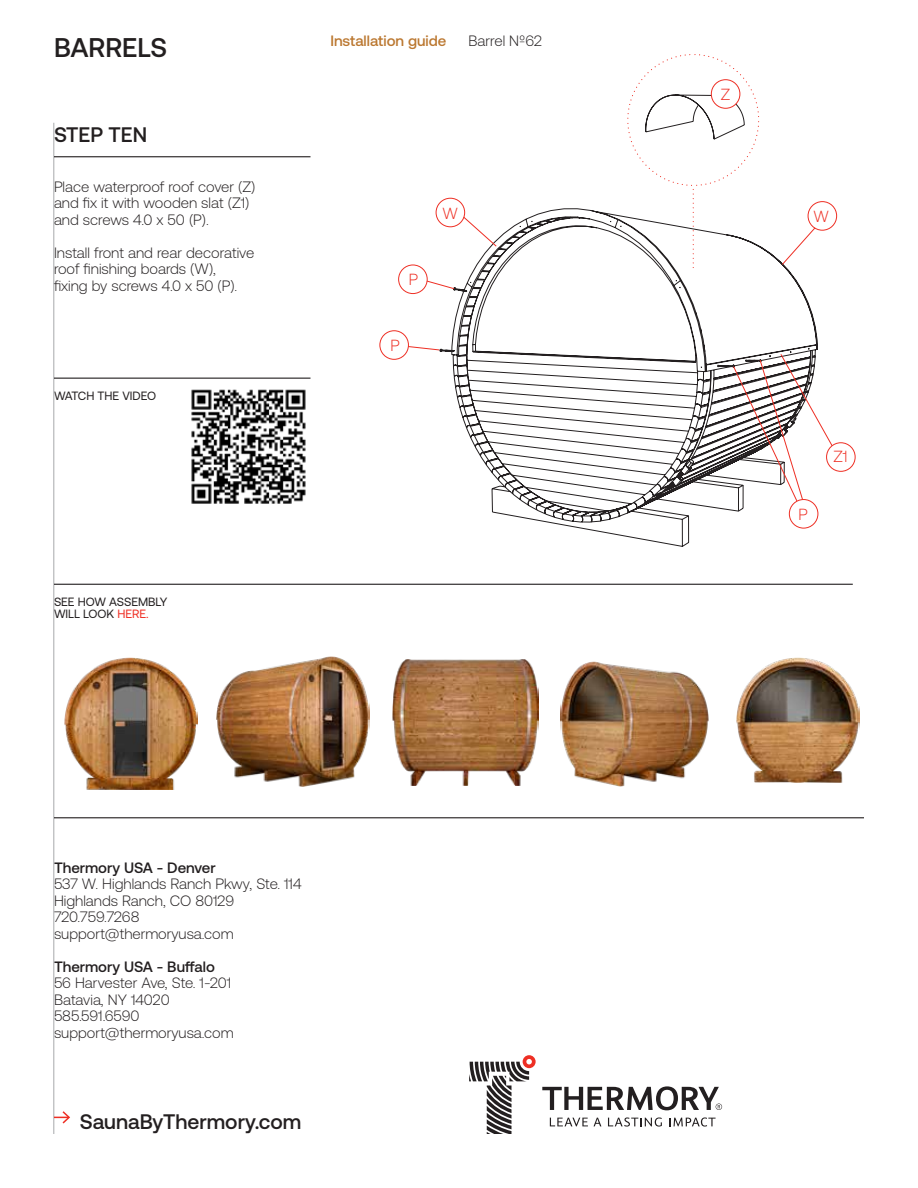
<style>
.page{position:relative;width:918px;height:1188px;background:#fff}
.page>*{position:absolute;margin:0;border:0;box-sizing:border-box;transform-origin:0 0}
.t1{font:500 27px "Aeonik";color:#231f20}
.t2{font:500 21px "Aeonik";color:#231f20}
.t3{font:300 16.05px "Aeonik";color:#ee2f24}
.t4{font:300 15px/16.5px "Aeonik";color:#231f20}
.t5{font:500 15px "Aeonik";color:#231f20}
.t6{font:500 15px "Aeonik";color:#bb7831}
.t7{font:12px/12px "Aeonik";color:#231f20}
.s1{color:#ee2f24}
</style>
<div class="page">
<img style="left:191px;top:389px;width:115px;height:115px">
<hr style="left:54px;top:123px;width:1px;height:1011px;background:#a7a9ac">
<svg style="left:469px;top:1055px;width:67px;height:79px"></svg>
<svg style="left:542px;top:1086px;width:180px;height:24px"></svg>
<svg style="left:550px;top:1118px;width:38px;height:8px"></svg>
<svg style="left:594px;top:1118px;width:7px;height:8px"></svg>
<svg style="left:608px;top:1117px;width:54px;height:10px"></svg>
<svg style="left:669px;top:1117px;width:47px;height:10px"></svg>
<hr style="left:54px;top:156px;width:256px;height:1px;background:#231f20">
<hr style="left:54px;top:817px;width:810px;height:1px;background:#231f20">
<hr style="left:54px;top:378px;width:256px;height:1px;background:#231f20">
<hr style="left:54px;top:584px;width:799px;height:1px;background:#231f20">
<div style="left:808px;top:201px;width:29px;height:29px;border:1px solid #ee2f24;border-radius:50%"></div>
<svg style="left:627px;top:54px;width:133px;height:154px"></svg>
<svg style="left:439px;top:208px;width:379px;height:339px"></svg>
<svg style="left:463px;top:216px;width:34px;height:31px"></svg>
<svg style="left:426px;top:280px;width:29px;height:10px"></svg>
<svg style="left:408px;top:346px;width:32px;height:5px"></svg>
<svg style="left:781px;top:227px;width:35px;height:39px"></svg>
<svg style="left:733px;top:353px;width:100px;height:150px"></svg>
<img style="left:216px;top:656px;width:154px;height:130px">
<img style="left:561px;top:662px;width:148px;height:124px">
<img style="left:736px;top:657px;width:124px;height:125px">
<img style="left:393px;top:659px;width:146px;height:126px">
<img style="left:64px;top:658px;width:134px;height:132px">
<div style="left:436px;top:198px;width:29px;height:29px;border:1px solid #ee2f24;border-radius:50%"></div>
<div style="left:398px;top:265px;width:29px;height:29px;border:1px solid #ee2f24;border-radius:50%"></div>
<div style="left:380px;top:331px;width:29px;height:29px;border:1px solid #ee2f24;border-radius:50%"></div>
<div style="left:827px;top:443px;width:28px;height:28px;background:#fff;border-radius:50%"></div>
<div style="left:826px;top:443px;width:29px;height:29px;border:1px solid #ee2f24;border-radius:50%"></div>
<div style="left:789px;top:500px;width:29px;height:28px;background:#fff;border-radius:50%"></div>
<div style="left:789px;top:499px;width:29px;height:29px;border:1px solid #ee2f24;border-radius:50%"></div>
<div style="left:711px;top:80px;width:29px;height:28px;background:#fff;border-radius:50%"></div>
<div style="left:711px;top:80px;width:29px;height:28px;border:1px solid #ee2f24;border-radius:50%"></div>
<svg style="left:54px;top:1110px;width:16px;height:15px"></svg>
<h1 class="t1" style="left:54px;top:33px;width:114px">BARRELS</h1>
<h2 class="t2" style="left:54px;top:123px;width:95px">STEP TEN</h2>
<p class="t4" style="left:54px;top:178px;width:203px">Place waterproof roof cover (Z) and fix it with wooden slat (Z1) and screws 4.0 x 50 (P).</p>
<p class="t4" style="left:54px;top:244px;width:202px">Install front and rear decorative roof finishing boards (W),<br>fixing by screws 4.0 x 50 (P).</p>
<p class="t7" style="left:54px;top:390px;width:104px">WATCH THE VIDEO</p>
<p class="t6" style="left:330px;top:33px;width:117px">Installation guide</p>
<p class="t4" style="left:469px;top:33px;width:75px">Barrel Nº62</p>
<p class="t3" style="left:409px;top:271px;width:11px">P</p>
<p class="t3" style="left:390px;top:337px;width:11px">P</p>
<p class="t3" style="left:443px;top:204px;width:17px">W</p>
<p class="t7" style="left:54px;top:596px;width:115px">SEE HOW ASSEMBLY<br>WILL LOOK <span class="s1">HERE.</span></p>
<p class="t5" style="left:54px;top:859px;width:163px">Thermory USA - Denver</p>
<p class="t4" style="left:54px;top:876px;width:249px">537 W. Highlands Ranch Pkwy, Ste. 114<br>Highlands Ranch, CO 80129<br>720.759.7268 support@thermoryusa.com</p>
<p class="t5" style="left:54px;top:958px;width:162px">Thermory USA - Buffalo</p>
<p class="t4" style="left:54px;top:975px;width:181px">56 Harvester Ave, Ste. 1-201<br>Batavia, NY 14020<br>585.591.6590 support@thermoryusa.com</p>
<h2 class="t2" style="left:80px;top:1110px;width:223px">SaunaByThermory.com</h2>
<p class="t3" style="left:721px;top:86px;width:11px">Z</p>
<p class="t3" style="left:814px;top:208px;width:17px">W</p>
<p class="t3" style="left:799px;top:505px;width:11px">P</p>
<p class="t3" style="left:833px;top:447px;width:16px">Z1</p>
</div>
